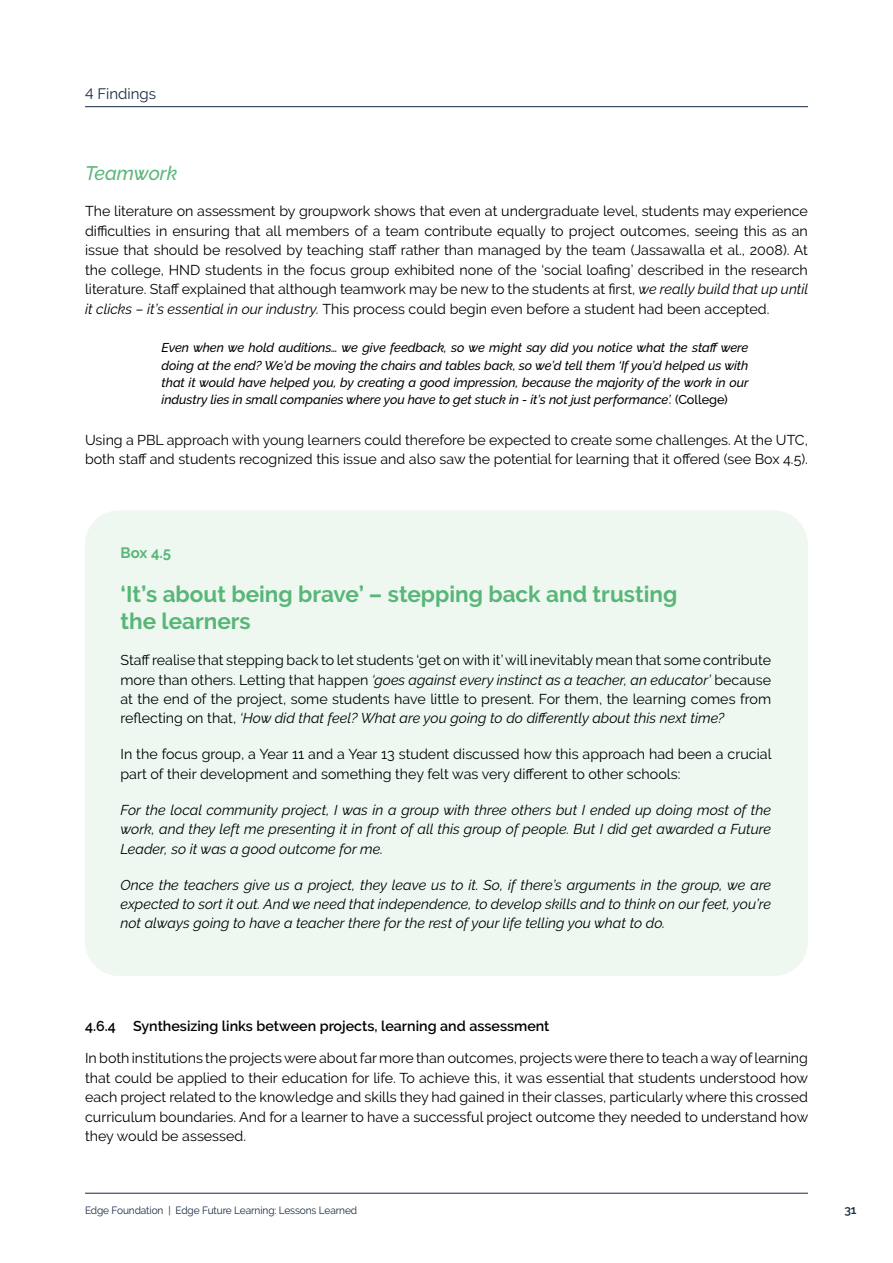
<style>
.page{position:relative;width:893px;height:1263px;background:#fff}
.page>*{position:absolute;margin:0;border:0;box-sizing:border-box;transform-origin:0 0}
.t1{font:700 22.5px/27px "Raleway";color:#5ab678}
.Heading_2{font:italic 500 19.5px "Raleway";color:#5ab678}
.t2{font:15px "Raleway";color:#152944}
.t3{font:700 15px "Raleway";color:#5ab678}
.t4{font:14.25px/19.5px "Raleway";color:#000;text-align:justify}
.t5{font:italic 14.25px/19.2px "Raleway";color:#000;text-align:justify}
.t6{font:600 14.25px "Raleway";color:#000}
.t7{font:italic 500 12.75px/17.2px "Raleway";letter-spacing:-.005em;color:#000;text-align:justify}
.t8{font:600 12px "Raleway";color:#152944}
.t9{font:10.5px "Raleway";letter-spacing:-.01em;color:#152944}
.s1{font-style:italic}
.s2{font-style:normal}
</style>
<div class="page">
<hr style="left:85px;top:106px;width:723px;height:1px;background:#152944">
<hr style="left:85px;top:1193px;width:723px;height:1px;background:#152944">
<div style="left:85px;top:510px;width:723px;height:466px;background:#eef8f1;border-radius:34px"></div>
<p class="t2" style="left:85px;top:85px;width:73px">4 Findings</p>
<p class="Heading_2" style="left:85px;top:162px;width:94px">Teamwork</p>
<p class="t4" style="left:85px;top:202px;width:725px">The literature on assessment by groupwork shows that even at undergraduate level, students may experience difficulties in ensuring that all members of a team contribute equally to project outcomes, seeing this as an issue that should be resolved by teaching staff rather than managed by the team (Jassawalla et al., 2008). At the college, HND students in the focus group exhibited none of the ‘social loafing’ described in the research literature. Staff explained that although teamwork may be new to the students at first, <span class="s1">we really build that up until it clicks – it’s essential in our industry.</span> This process could begin even before a student had been accepted.</p>
<p class="t7" style="left:162px;top:339px;width:589px">Even when we hold auditions… we give feedback, so we might say did you notice what the staff were doing at the end? We’d be moving the chairs and tables back, so we’d tell them ‘If you’d helped us with that it would have helped you, by creating a good impression, because the majority of the work in our industry lies in small companies where you have to get stuck in - it’s not just performance’. <span class="s2">(College)</span></p>
<p class="t4" style="left:85px;top:430px;width:724px">Using a PBL approach with young learners could therefore be expected to create some challenges. At the UTC, both staff and students recognized this issue and also saw the potential for learning that it offered (see Box 4.5).</p>
<p class="t3" style="left:120px;top:544px;width:52px">Box 4.5</p>
<p class="t1" style="left:120px;top:581px;width:558px">‘It’s about being brave’ – stepping back and trusting the learners</p>
<p class="t4" style="left:120px;top:651px;width:652px">Staff realise that stepping back to let students ‘get on with it’ will inevitably mean that some contribute more than others. Letting that happen <span class="s1">‘goes against every instinct as a teacher, an educator’</span> because at the end of the project, some students have little to present. For them, the learning comes from reflecting on that, <span class="s1">‘How did that feel? What are you going to do differently about this next time?</span></p>
<p class="t4" style="left:120px;top:745px;width:652px">In the focus group, a Year 11 and a Year 13 student discussed how this approach had been a crucial part of their development and something they felt was very different to other schools:</p>
<p class="t5" style="left:120px;top:800px;width:652px">For the local community project, I was in a group with three others but I ended up doing most of the work, and they left me presenting it in front of all this group of people. But I did get awarded a Future Leader, so it was a good outcome for me.</p>
<p class="t5" style="left:120px;top:875px;width:652px">Once the teachers give us a project, they leave us to it. So, if there’s arguments in the group, we are expected to sort it out. And we need that independence, to develop skills and to think on our feet, you’re not always going to have a teacher there for the rest of your life telling you what to do.</p>
<p class="t6" style="left:85px;top:1017px;width:466px">4.6.4 Synthesizing links between projects, learning and assessment</p>
<p class="t4" style="left:85px;top:1048px;width:725px">In both institutions the projects were about far more than outcomes, projects were there to teach a way of learning that could be applied to their education for life. To achieve this, it was essential that students understood how each project related to the knowledge and skills they had gained in their classes, particularly where this crossed curriculum boundaries. And for a learner to have a successful project outcome they needed to understand how they would be assessed.</p>
<p class="t9" style="left:85px;top:1204px;width:274px">Edge Foundation | Edge Future Learning: Lessons Learned</p>
<p class="t8" style="left:844px;top:1202px;width:14px">31</p>
</div>
